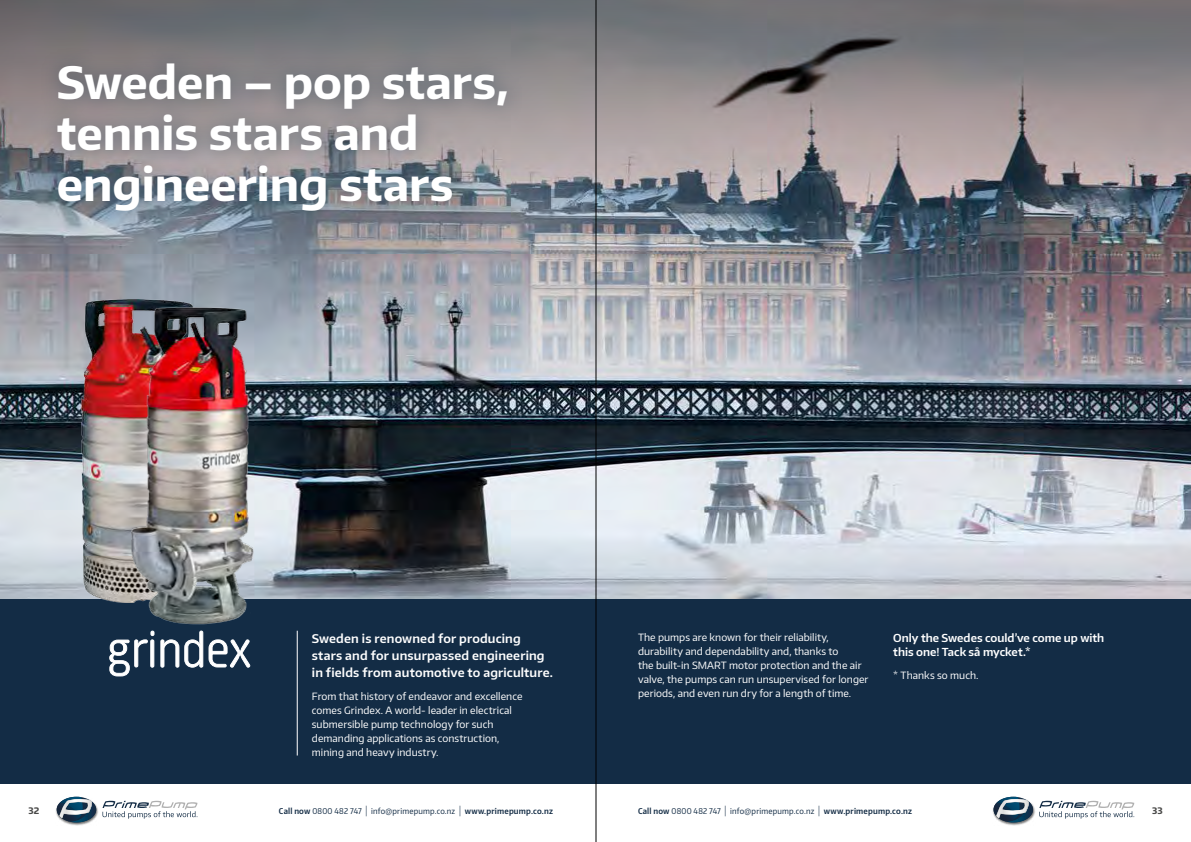
<style>
.page{position:relative;width:1191px;height:842px;background:#fff}
.page>*{position:absolute;margin:0;border:0;box-sizing:border-box;transform-origin:0 0}
.t1{font:700 44.6px/50.9px "Encode Sans Normal";color:#fff}
.t2{font:600 12px/17px "Encode Sans Normal";letter-spacing:.015em;color:#fff}
.t3{font:600 11px/14px "Encode Sans Normal";color:#fff}
.t4{font:10px/14px "Encode Sans Normal";letter-spacing:.005em;color:#fff}
.t5{font:700 9px "Encode Sans Normal";color:#4a4a49}
.t6{font:8px "Encode Sans Narrow";letter-spacing:.025em;color:#132c45}
.s1{font-weight:600}
.s2{font-weight:300;font-size:10.4px}
</style>
<div class="page">
<svg style="left:1039px;top:801px;width:95px;height:18px"></svg>
<div style="left:992px;top:796px;width:43px;height:29px;background:#000;opacity:.55"></div>
<img style="left:993px;top:797px;width:29px;height:6px">
<img style="left:993px;top:803px;width:1px;height:18px">
<svg style="left:994px;top:799px;width:39px;height:23px"></svg>
<div style="left:55px;top:796px;width:44px;height:29px;background:#000;opacity:.55"></div>
<div style="left:57px;top:797px;width:39px;height:25px;background:#394d62;border-radius:50%"></div>
<img style="left:57px;top:797px;width:28px;height:2px">
<svg style="left:57px;top:799px;width:140px;height:23px"></svg>
<img style="left:0;top:261px;width:1191px;height:338px">
<div style="left:0;top:599px;width:1191px;height:184px;background:#132c45"></div>
<hr style="left:297px;top:631px;width:1px;height:124px;background:#fff">
<hr style="left:595px;top:0;width:1px;height:842px;background:#000">
<svg style="left:109px;top:639px;width:141px;height:38px"></svg>
<svg style="left:0;top:0;width:1191px;height:261px;background:#818085"></svg>
<div style="left:38px;top:44px;width:488px;height:186px;background:#0d3146;opacity:.35"></div>
<img style="left:79px;top:296px;width:228px;height:343px">
<h1 class="t1" style="left:57px;top:56px;width:454px">Sweden – pop stars, tennis stars and engineering stars</h1>
<p class="t2" style="left:312px;top:630px;width:242px">Sweden is renowned for producing stars and for unsurpassed engineering in fields from automotive to agriculture.</p>
<p class="t4" style="left:312px;top:688px;width:212px">From that history of endeavor and excellence comes Grindex. A world- leader in electrical submersible pump technology for such demanding applications as construction, mining and heavy industry.</p>
<p class="t4" style="left:638px;top:630px;width:232px">The pumps are known for their reliability, durability and dependability and, thanks to<br>the built-in SMART motor protection and the air valve, the pumps can run unsupervised for longer periods, and even run dry for a length of time.</p>
<p class="t3" style="left:893px;top:631px;width:213px">Only the Swedes could’ve come up with this one! Tack så mycket.*</p>
<p class="t4" style="left:893px;top:667px;width:87px">* Thanks so much.</p>
<p class="t5" style="left:28px;top:804px;width:12px">32</p>
<p class="t6" style="left:279px;top:805px;width:275px"><span class="s1">Call now</span> 0800 482 747 <span class="s2">|</span> info@primepump.co.nz <span class="s2">|</span> <span class="s1">www.primepump.co.nz</span></p>
<p class="t6" style="left:638px;top:805px;width:275px"><span class="s1">Call now</span> 0800 482 747 <span class="s2">|</span> info@primepump.co.nz <span class="s2">|</span> <span class="s1">www.primepump.co.nz</span></p>
<p class="t5" style="left:1152px;top:804px;width:12px">33</p>
</div>
